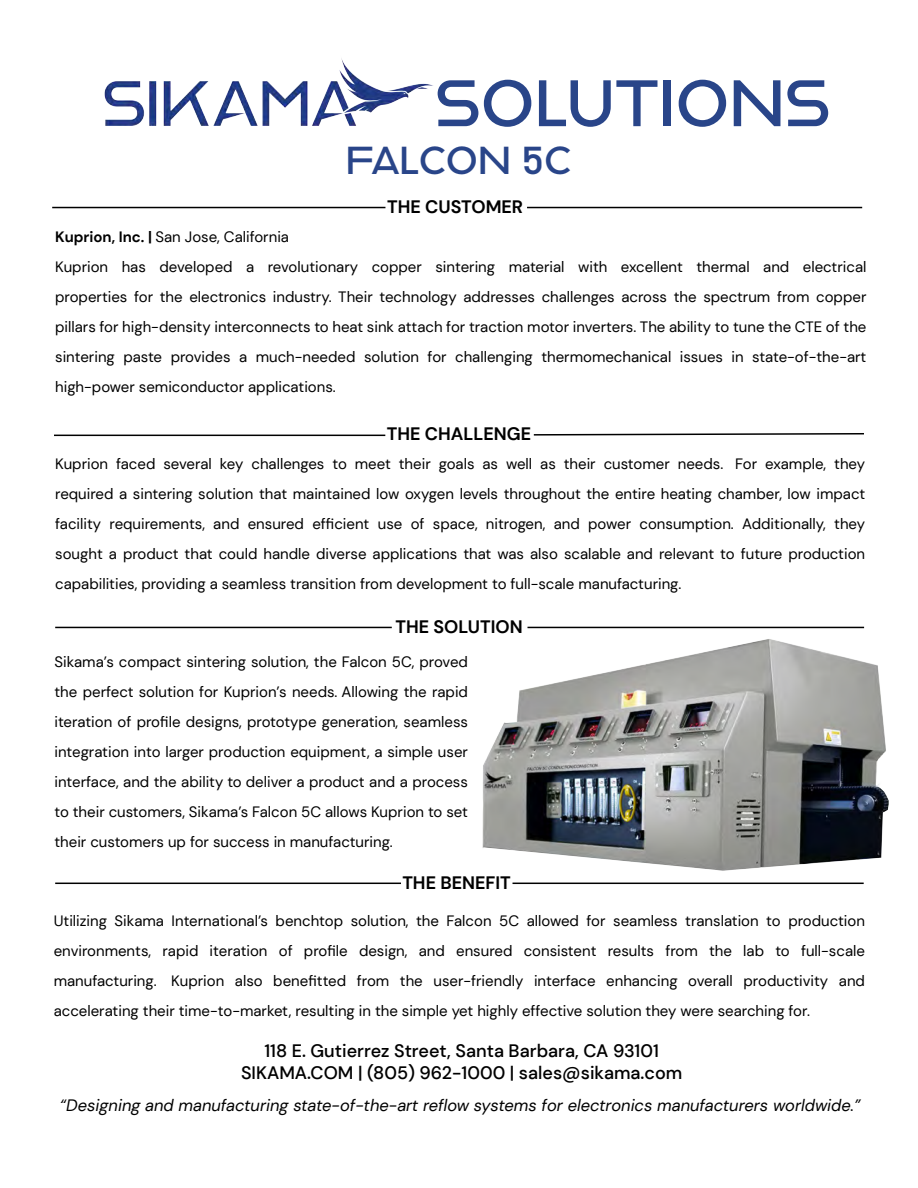
<style>
.page{position:relative;width:918px;height:1188px;background:#fff}
.page>*{position:absolute;margin:0;border:0;box-sizing:border-box;transform-origin:0 0}
.t1{font:63px "Reross Rectangular";color:#294589}
.t2{font:37.5px "Reross Rectangular";color:#294589}
.t3{font:500 18px/21.6px "DM Sans";color:#000;text-align:center}
.t4{font:700 18px "DM Sans";color:#000}
.t5{font:italic 16.5px "DM Sans";color:#000}
.t6{font:15px/30px "DM Sans";color:#000;text-align:justify}
.s1{font-weight:700}
</style>
<div class="page">
<hr style="left:55px;top:627px;width:337px;height:1px;background:#000">
<hr style="left:52px;top:207px;width:333px;height:1px;background:#000">
<hr style="left:527px;top:207px;width:335px;height:1px;background:#000">
<hr style="left:54px;top:435px;width:331px;height:1px;background:#000">
<svg style="left:533px;top:433px;width:331px;height:3px"></svg>
<hr style="left:55px;top:883px;width:346px;height:1px;background:#000">
<img style="left:482px;top:626px;width:407px;height:259px">
<img style="left:104px;top:58px;width:329px;height:68px">
<h1 class="t1" style="left:435px;top:62px;width:397px">SOLUTIONS</h1>
<h2 class="t2" style="left:346px;top:136px;width:227px">FALCON 5C</h2>
<p class="t4" style="left:387px;top:196px;width:138px">THE CUSTOMER</p>
<p class="t6" style="left:55px;top:221px;width:813px;text-align:left"><span class="s1">Kuprion, Inc. |</span> San Jose, California<br>Kuprion has developed a revolutionary copper sintering material with excellent thermal and electrical properties for the electronics industry. Their technology addresses challenges across the spectrum from copper pillars for high-density interconnects to heat sink attach for traction motor inverters. The ability to tune the CTE of the sintering paste provides a much-needed solution for challenging thermomechanical issues in state-of-the-art high-power semiconductor applications.</p>
<p class="t4" style="left:387px;top:422px;width:146px">THE CHALLENGE</p>
<p class="t6" style="left:55px;top:449px;width:812px">Kuprion faced several key challenges to meet their goals as well as their customer needs. For example, they required a sintering solution that maintained low oxygen levels throughout the entire heating chamber, low impact facility requirements, and ensured efficient use of space, nitrogen, and power consumption. Additionally, they sought a product that could handle diverse applications that was also scalable and relevant to future production capabilities, providing a seamless transition from development to full-scale manufacturing.</p>
<p class="t4" style="left:395px;top:615px;width:129px">THE SOLUTION</p>
<p class="t6" style="left:54px;top:646px;width:415px">Sikama’s compact sintering solution, the Falcon 5C, proved the perfect solution for Kuprion’s needs. Allowing the rapid iteration of profile designs, prototype generation, seamless integration into larger production equipment, a simple user interface, and the ability to deliver a product and a process to their customers, Sikama’s Falcon 5C allows Kuprion to set their customers up for success in manufacturing.</p>
<p class="t4" style="left:402px;top:872px;width:110px">THE BENEFIT</p>
<p class="t6" style="left:54px;top:906px;width:813px">Utilizing Sikama International’s benchtop solution, the Falcon 5C allowed for seamless translation to production environments, rapid iteration of profile design, and ensured consistent results from the lab to full-scale manufacturing. Kuprion also benefitted from the user-friendly interface enhancing overall productivity and accelerating their time-to-market, resulting in the simple yet highly effective solution they were searching for.</p>
<p class="t3" style="left:241px;top:1040px;width:443px">118 E. Gutierrez Street, Santa Barbara, CA 93101<br>SIKAMA.COM | (805) 962-1000 | sales@sikama.com</p>
<p class="t5" style="left:60px;top:1095px;width:802px">“Designing and manufacturing state-of-the-art reflow systems for electronics manufacturers worldwide.”</p>
</div>
